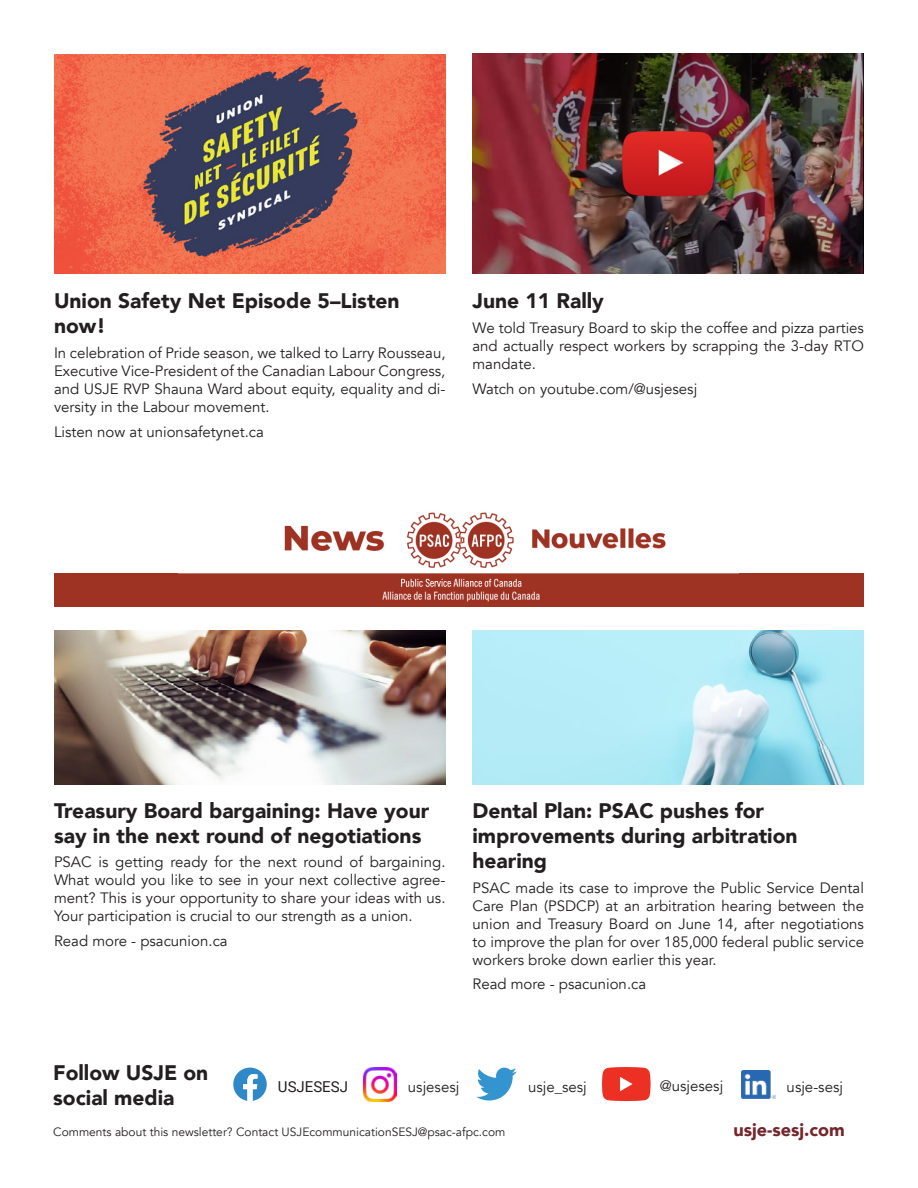
<style>
.page{position:relative;width:918px;height:1188px;background:#fff}
.page>*{position:absolute;margin:0;border:0;box-sizing:border-box;transform-origin:0 0}
.Heading_2{font:900 21px/25.2px "Avenir";color:#231f20}
.Body{font:900 18px "Avenir";color:#75262b}
.Body-2{font:15px/18px "Avenir";color:#231f20;text-align:justify}
.t1{font:15px "Roboto";color:#231f20}
.Body-3{font:12px "Avenir";color:#231f20}
</style>
<div class="page">
<div style="left:54px;top:573px;width:810px;height:34px;background:#9e3323"></div>
<svg style="left:233px;top:1068px;width:34px;height:33px"></svg>
<svg style="left:476px;top:1068px;width:41px;height:33px"></svg>
<img style="left:363px;top:1068px;width:34px;height:33px">
<svg style="left:602px;top:1067px;width:49px;height:34px;background:#ef493e"></svg>
<img style="left:742px;top:1070px;width:33px;height:29px">
<img style="left:472px;top:54px;width:392px;height:220px">
<img style="left:54px;top:54px;width:392px;height:220px">
<img style="left:178px;top:512px;width:561px;height:90px">
<img style="left:54px;top:631px;width:392px;height:153px">
<img style="left:472px;top:631px;width:392px;height:153px">
<p class="Heading_2" style="left:54px;top:288px;width:347px">Union Safety Net Episode 5–Listen now!</p>
<p class="Body-2" style="left:54px;top:344px;width:393px">In celebration of Pride season, we talked to Larry Rousseau, Executive Vice-President of the Canadian Labour Congress, and USJE RVP Shauna Ward about equity, equality and di&shy;versity in the Labour movement.</p>
<p class="Body-2" style="left:54px;top:423px;width:212px">Listen now at unionsafetynet.ca</p>
<p class="Heading_2" style="left:472px;top:288px;width:133px">June 11 Rally</p>
<p class="Body-2" style="left:472px;top:319px;width:393px">We told Treasury Board to skip the coffee and pizza parties and actually respect workers by scrapping the 3-day RTO mandate.</p>
<p class="Body-2" style="left:472px;top:380px;width:226px">Watch on youtube.com/@usjesesj</p>
<p class="Heading_2" style="left:54px;top:797px;width:377px">Treasury Board bargaining: Have your say in the next round of negotiations</p>
<p class="Body-2" style="left:54px;top:854px;width:393px">PSAC is getting ready for the next round of bargaining.<br>What would you like to see in your next collective agree&shy;ment? This is your opportunity to share your ideas with us.<br>Your participation is crucial to our strength as a union.</p>
<p class="Body-2" style="left:54px;top:932px;width:175px">Read more - psacunion.ca</p>
<p class="Heading_2" style="left:472px;top:797px;width:327px">Dental Plan: PSAC pushes for improvements during arbitration hearing</p>
<p class="Body-2" style="left:472px;top:879px;width:393px">PSAC made its case to improve the Public Service Dental Care Plan (PSDCP) at an arbitration hearing between the union and Treasury Board on June 14, after negotiations to improve the plan for over 185,000 federal public service workers broke down earlier this year.</p>
<p class="Body-2" style="left:472px;top:976px;width:175px">Read more - psacunion.ca</p>
<p class="Heading_2" style="left:53px;top:1060px;width:157px">Follow USJE on social media</p>
<p class="t1" style="left:278px;top:1076px;width:72px">USJESESJ</p>
<p class="Body-2" style="left:408px;top:1078px;width:53px">usjesesj</p>
<p class="Body-2" style="left:528px;top:1078px;width:60px">usje_sesj</p>
<p class="Body-3" style="left:53px;top:1125px;width:454px">Comments about this newsletter? Contact USJEcommunicationSESJ@psac-afpc.com</p>
<p class="Body-2" style="left:660px;top:1077px;width:65px">@usjesesj</p>
<p class="Body-2" style="left:787px;top:1078px;width:58px">usje-sesj</p>
<p class="Body" style="left:734px;top:1114px;width:113px">usje-sesj.com</p>
</div>
